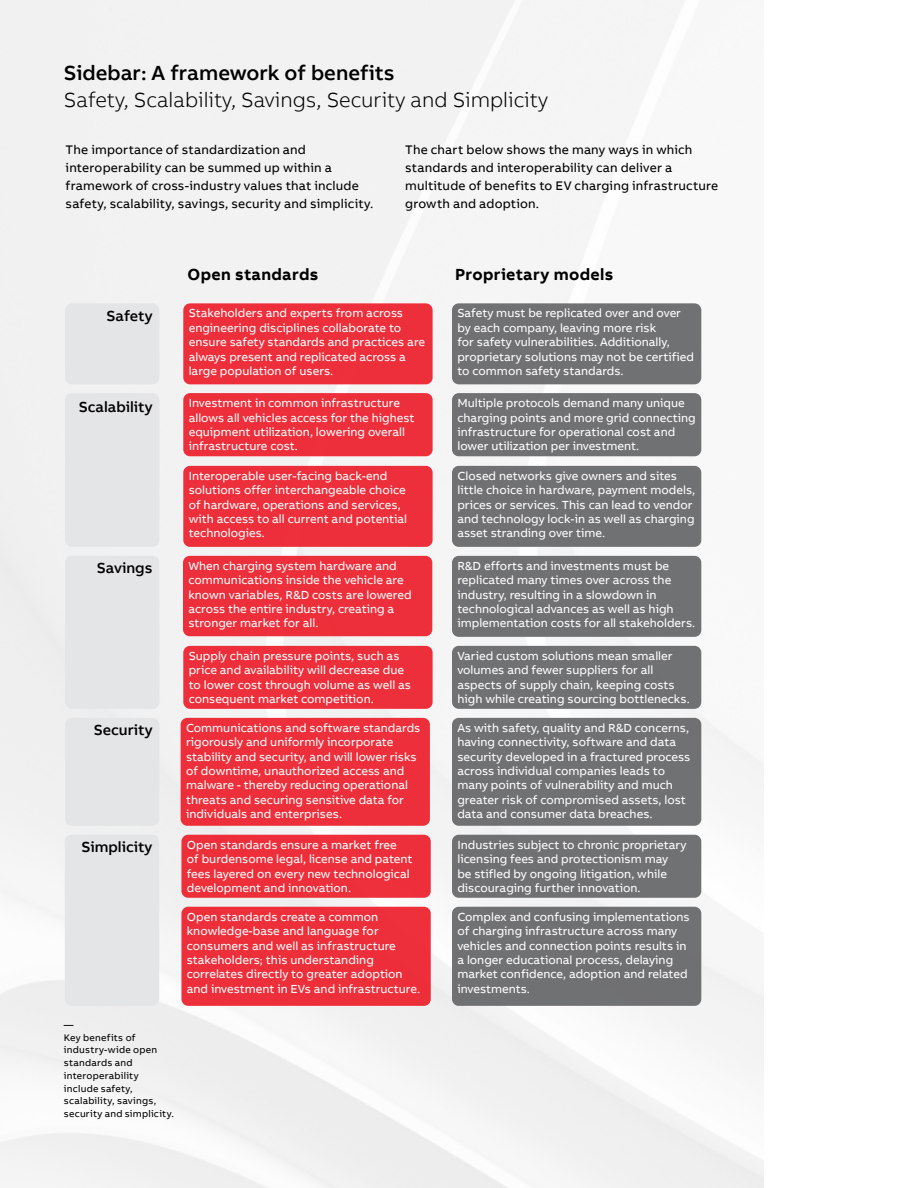
<style>
.page{position:relative;width:918px;height:1188px;background:#fff}
.page>*{position:absolute;margin:0;border:0;box-sizing:border-box;transform-origin:0 0}
.t1{font:300 21px "AB Bvoice";color:#000}
.t2{font:500 21px "AB Bvoice";color:#000}
.t3{font:700 16.5px "AB Bvoice";letter-spacing:.02em;color:#000}
.t4{font:500 15px "AB Bvoice";color:#000}
.t5{font:12.75px/18px "AB Bvoice";letter-spacing:.015em;color:#000}
.t6{font:12px/14.4px "AB Bvoice";color:#fff}
.t7{font:9.75px/12.8px "AB Bvoice";letter-spacing:.025em;color:#000}
</style>
<div class="page">
<img style="left:0;top:0;width:763px;height:1188px">
<div style="left:65px;top:303px;width:94px;height:81px;background:#e4e5e6;border-radius:7px"></div>
<div style="left:183px;top:303px;width:250px;height:81px;background:#ed2f3b;border-radius:7px"></div>
<div style="left:452px;top:303px;width:249px;height:81px;background:#707173;border-radius:7px"></div>
<div style="left:183px;top:393px;width:250px;height:63px;background:#ed2f3b;border-radius:7px"></div>
<div style="left:452px;top:393px;width:249px;height:63px;background:#707173;border-radius:7px"></div>
<div style="left:65px;top:393px;width:94px;height:154px;background:#e4e5e6;border-radius:7px"></div>
<div style="left:183px;top:466px;width:250px;height:81px;background:#ed2f3b;border-radius:7px"></div>
<div style="left:452px;top:466px;width:249px;height:81px;background:#707173;border-radius:7px"></div>
<div style="left:183px;top:556px;width:249px;height:80px;background:#ed2f3b;border-radius:7px"></div>
<div style="left:452px;top:556px;width:249px;height:81px;background:#707172;border-radius:7px"></div>
<div style="left:65px;top:556px;width:94px;height:153px;background:#e4e5e6;border-radius:7px"></div>
<div style="left:183px;top:646px;width:250px;height:63px;background:#ed2f3b;border-radius:7px"></div>
<div style="left:452px;top:646px;width:249px;height:63px;background:#707172;border-radius:7px"></div>
<div style="left:181px;top:718px;width:249px;height:108px;background:#ed2f3b;border-radius:7px"></div>
<div style="left:452px;top:718px;width:249px;height:108px;background:#707172;border-radius:7px"></div>
<div style="left:65px;top:718px;width:94px;height:108px;background:#e4e5e6;border-radius:7px"></div>
<div style="left:65px;top:835px;width:94px;height:171px;background:#e4e5e6;border-radius:7px"></div>
<div style="left:181px;top:907px;width:250px;height:99px;background:#ed2f3a;border-radius:7px"></div>
<div style="left:452px;top:907px;width:249px;height:99px;background:#707072;border-radius:7px"></div>
<div style="left:181px;top:835px;width:250px;height:63px;background:#ed2f3b;border-radius:7px"></div>
<div style="left:452px;top:835px;width:249px;height:63px;background:#707172;border-radius:7px"></div>
<h1 class="t2" style="left:64px;top:60px;width:332px">Sidebar: A framework of benefits</h1>
<h1 class="t1" style="left:64px;top:88px;width:486px">Safety, Scalability, Savings, Security and Simplicity</h1>
<p class="t5" style="left:66px;top:141px;width:309px">The importance of standardization and interoperability can be summed up within a framework of cross-industry values that include safety, scalability, savings, security and simplicity.</p>
<p class="t5" style="left:405px;top:141px;width:315px">The chart below shows the many ways in which standards and interoperability can deliver a multitude of benefits to EV charging infrastructure growth and adoption.</p>
<h2 class="t3" style="left:188px;top:264px;width:132px">Open standards</h2>
<h2 class="t3" style="left:455px;top:264px;width:160px">Proprietary models</h2>
<p class="t4" style="left:107px;top:307px;width:48px">Safety</p>
<p class="t6" style="left:189px;top:306px;width:238px">Stakeholders and experts from across engineering disciplines collaborate to ensure safety standards and practices are always present and replicated across a large population of users.</p>
<p class="t6" style="left:457px;top:306px;width:238px">Safety must be replicated over and over by each company, leaving more risk<br>for safety vulnerabilities. Additionally, proprietary solutions may not be certified to common safety standards.</p>
<p class="t6" style="left:189px;top:396px;width:227px">Investment in common infrastructure allows all vehicles access for the highest equipment utilization, lowering overall infrastructure cost.</p>
<p class="t6" style="left:457px;top:396px;width:240px">Multiple protocols demand many unique charging points and more grid connecting infrastructure for operational cost and lower utilization per investment.</p>
<p class="t4" style="left:79px;top:398px;width:75px">Scalability</p>
<p class="t4" style="left:97px;top:559px;width:57px">Savings</p>
<p class="t4" style="left:94px;top:721px;width:60px">Security</p>
<p class="t4" style="left:81px;top:838px;width:72px">Simplicity</p>
<p class="t7" style="left:64px;top:1018px;width:112px">—<br>Key benefits of industry-wide open standards and interoperability include safety, scalability, savings, security and simplicity.</p>
<p class="t6" style="left:189px;top:469px;width:220px">Interoperable user-facing back-end solutions offer interchangeable choice of hardware, operations and services, with access to all current and potential technologies.</p>
<p class="t6" style="left:457px;top:469px;width:239px">Closed networks give owners and sites little choice in hardware, payment models, prices or services. This can lead to vendor and technology lock-in as well as charging asset stranding over time.</p>
<p class="t6" style="left:188px;top:559px;width:225px">When charging system hardware and communications inside the vehicle are known variables, R&amp;D costs are lowered across the entire industry, creating a stronger market for all.</p>
<p class="t6" style="left:457px;top:559px;width:239px">R&amp;D efforts and investments must be replicated many times over across the industry, resulting in a slowdown in technological advances as well as high implementation costs for all stakeholders.</p>
<p class="t6" style="left:189px;top:649px;width:224px">Supply chain pressure points, such as price and availability will decrease due to lower cost through volume as well as consequent market competition.</p>
<p class="t6" style="left:457px;top:649px;width:234px">Varied custom solutions mean smaller volumes and fewer suppliers for all aspects of supply chain, keeping costs high while creating sourcing bottlenecks.</p>
<p class="t6" style="left:186px;top:721px;width:236px">Communications and software standards rigorously and uniformly incorporate stability and security, and will lower risks of downtime, unauthorized access and malware - thereby reducing operational threats and securing sensitive data for individuals and enterprises.</p>
<p class="t6" style="left:457px;top:721px;width:234px">As with safety, quality and R&amp;D concerns, having connectivity, software and data security developed in a fractured process across individual companies leads to many points of vulnerability and much greater risk of compromised assets, lost data and consumer data breaches.</p>
<p class="t6" style="left:187px;top:838px;width:227px">Open standards ensure a market free<br>of burdensome legal, license and patent fees layered on every new technological development and innovation.</p>
<p class="t6" style="left:457px;top:838px;width:231px">Industries subject to chronic proprietary licensing fees and protectionism may<br>be stifled by ongoing litigation, while discouraging further innovation.</p>
<p class="t6" style="left:187px;top:910px;width:235px">Open standards create a common knowledge-base and language for consumers and well as infrastructure stakeholders; this understanding correlates directly to greater adoption and investment in EVs and infrastructure.</p>
<p class="t6" style="left:457px;top:910px;width:234px">Complex and confusing implementations of charging infrastructure across many vehicles and connection points results in a longer educational process, delaying market confidence, adoption and related investments.</p>
</div>
